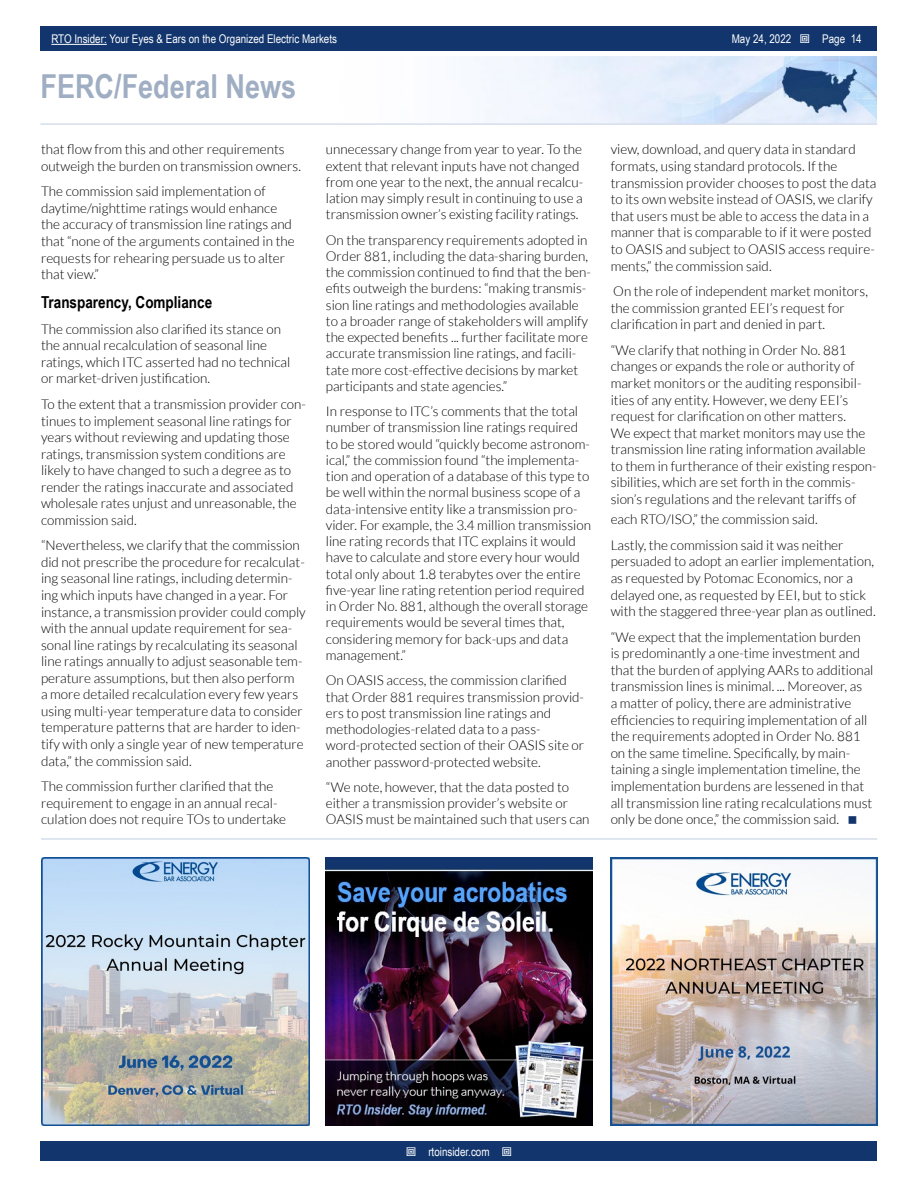
<style>
.page{position:relative;width:918px;height:1188px;background:#fff}
.page>*{position:absolute;margin:0;border:0;box-sizing:border-box;transform-origin:0 0}
.t1{font:700 33px "Arial Narrow";color:#a0aec4}
.t2{font:700 16.5px "Arial Narrow";color:#000}
.t3{font:300 13.5px/16.2px "Lato";color:#000}
.t4{font:12px "Arial Narrow";color:#fff}
</style>
<div class="page">
<div style="left:41px;top:1142px;width:836px;height:19px;background:#11356c"></div>
<div style="left:41px;top:27px;width:836px;height:24px;background:#11356c"></div>
<hr style="left:51px;top:44px;width:56px;height:1px;background:#fff">
<img style="left:474px;top:56px;width:403px;height:67px">
<hr style="left:40px;top:123px;width:837px;height:2px;background:#d6deec">
<hr style="left:41px;top:838px;width:836px;height:2px;background:#d6deec">
<img style="left:610px;top:858px;width:268px;height:267px">
<img style="left:42px;top:858px;width:267px;height:267px">
<img style="left:325px;top:858px;width:268px;height:267px">
<p class="t4" style="left:51px;top:30px;width:287px">RTO Insider: Your Eyes &amp; Ears on the Organized Electric Markets</p>
<p class="t4" style="left:732px;top:30px;width:61px">May 24, 2022</p>
<p class="t4" style="left:822px;top:30px;width:41px">Page 14</p>
<h1 class="t1" style="left:40px;top:61px;width:257px">FERC/Federal News</h1>
<p class="t3" style="left:41px;top:141px;width:260px">that flow from this and other requirements outweigh the burden on transmission owners.</p>
<p class="t3" style="left:41px;top:183px;width:255px">The commission said implementation of daytime/nighttime ratings would enhance the accuracy of transmission line ratings and that “none of the arguments contained in the requests for rehearing persuade us to alter that view.”</p>
<p class="t2" style="left:41px;top:290px;width:173px">Transparency, Compliance</p>
<p class="t3" style="left:41px;top:321px;width:251px">The commission also clarified its stance on the annual recalculation of seasonal line ratings, which ITC asserted had no technical or market-driven justification.</p>
<p class="t3" style="left:41px;top:396px;width:266px">To the extent that a transmission provider con&shy;tinues to implement seasonal line ratings for years without reviewing and updating those ratings, transmission system conditions are likely to have changed to such a degree as to render the ratings inaccurate and associated wholesale rates unjust and unreasonable, the commission said.</p>
<p class="t3" style="left:41px;top:537px;width:266px">“Nevertheless, we clarify that the commission did not prescribe the procedure for recalculat&shy;ing seasonal line ratings, including determin&shy;ing which inputs have changed in a year. For instance, a transmission provider could comply with the annual update requirement for sea&shy;sonal line ratings by recalculating its seasonal line ratings annually to adjust seasonable tem&shy;perature assumptions, but then also perform<br>a more detailed recalculation every few years using multi-year temperature data to consider temperature patterns that are harder to iden&shy;tify with only a single year of new temperature data,” the commission said.</p>
<p class="t3" style="left:41px;top:778px;width:247px">The commission further clarified that the requirement to engage in an annual recal&shy;culation does not require TOs to undertake</p>
<p class="t3" style="left:326px;top:142px;width:259px">unnecessary change from year to year. To the extent that relevant inputs have not changed from one year to the next, the annual recalcu&shy;lation may simply result in continuing to use a transmission owner’s existing facility ratings.</p>
<p class="t3" style="left:326px;top:232px;width:266px">On the transparency requirements adopted in Order 881, including the data-sharing burden, the commission continued to find that the ben&shy;efits outweigh the burdens: “making transmis&shy;sion line ratings and methodologies available to a broader range of stakeholders will amplify the expected benefits ... further facilitate more accurate transmission line ratings, and facili&shy;tate more cost-effective decisions by market participants and state agencies.”</p>
<p class="t3" style="left:326px;top:403px;width:267px">In response to ITC’s comments that the total number of transmission line ratings required to be stored would “quickly become astronom&shy;ical,” the commission found “the implementa&shy;tion and operation of a database of this type to be well within the normal business scope of a data-intensive entity like a transmission pro&shy;vider. For example, the 3.4 million transmission line rating records that ITC explains it would have to calculate and store every hour would total only about 1.8 terabytes over the entire five-year line rating retention period required in Order No. 881, although the overall storage requirements would be several times that, considering memory for back-ups and data management.”</p>
<p class="t3" style="left:326px;top:672px;width:260px">On OASIS access, the commission clarified that Order 881 requires transmission provid&shy;ers to post transmission line ratings and methodologies-related data to a pass&shy;word-protected section of their OASIS site or another password-protected website.</p>
<p class="t3" style="left:326px;top:779px;width:265px">“We note, however, that the data posted to either a transmission provider’s website or<br>OASIS must be maintained such that users can</p>
<p class="t3" style="left:611px;top:141px;width:267px;line-height:16.6px">view, download, and query data in standard formats, using standard protocols. If the transmission provider chooses to post the data to its own website instead of OASIS, we clarify that users must be able to access the data in a manner that is comparable to if it were posted to OASIS and subject to OASIS access require&shy;ments,” the commission said.</p>
<p class="t3" style="left:611px;top:283px;width:259px;line-height:16.6px">On the role of independent market monitors, the commission granted EEI’s request for clarification in part and denied in part.</p>
<p class="t3" style="left:611px;top:342px;width:268px;line-height:16.6px">“We clarify that nothing in Order No. 881 changes or expands the role or authority of market monitors or the auditing responsibil&shy;ities of any entity. However, we deny EEI’s request for clarification on other matters.<br>We expect that market monitors may use the transmission line rating information available to them in furtherance of their existing respon&shy;sibilities, which are set forth in the commis&shy;sion’s regulations and the relevant tariffs of</p>
<p class="t3" style="left:611px;top:507px;width:234px;line-height:25.7px">each RTO/ISO,” the commission said.<br>Lastly, the commission said it was neither</p>
<p class="t3" style="left:611px;top:553px;width:265px;line-height:16.6px">persuaded to adopt an earlier implementation, as requested by Potomac Economics, nor a delayed one, as requested by EEI, but to stick with the staggered three-year plan as outlined.</p>
<p class="t3" style="left:611px;top:629px;width:264px;line-height:16.6px">“We expect that the implementation burden<br>is predominantly a one-time investment and that the burden of applying AARs to additional transmission lines is minimal. ... Moreover, as<br>a matter of policy, there are administrative efficiencies to requiring implementation of all the requirements adopted in Order No. 881 on the same timeline. Specifically, by main&shy;taining a single implementation timeline, the implementation burdens are lessened in that all transmission line rating recalculations must only be done once,” the commission said.</p>
<p class="t4" style="left:428px;top:1143px;width:63px">rtoinsider.com</p>
</div>
